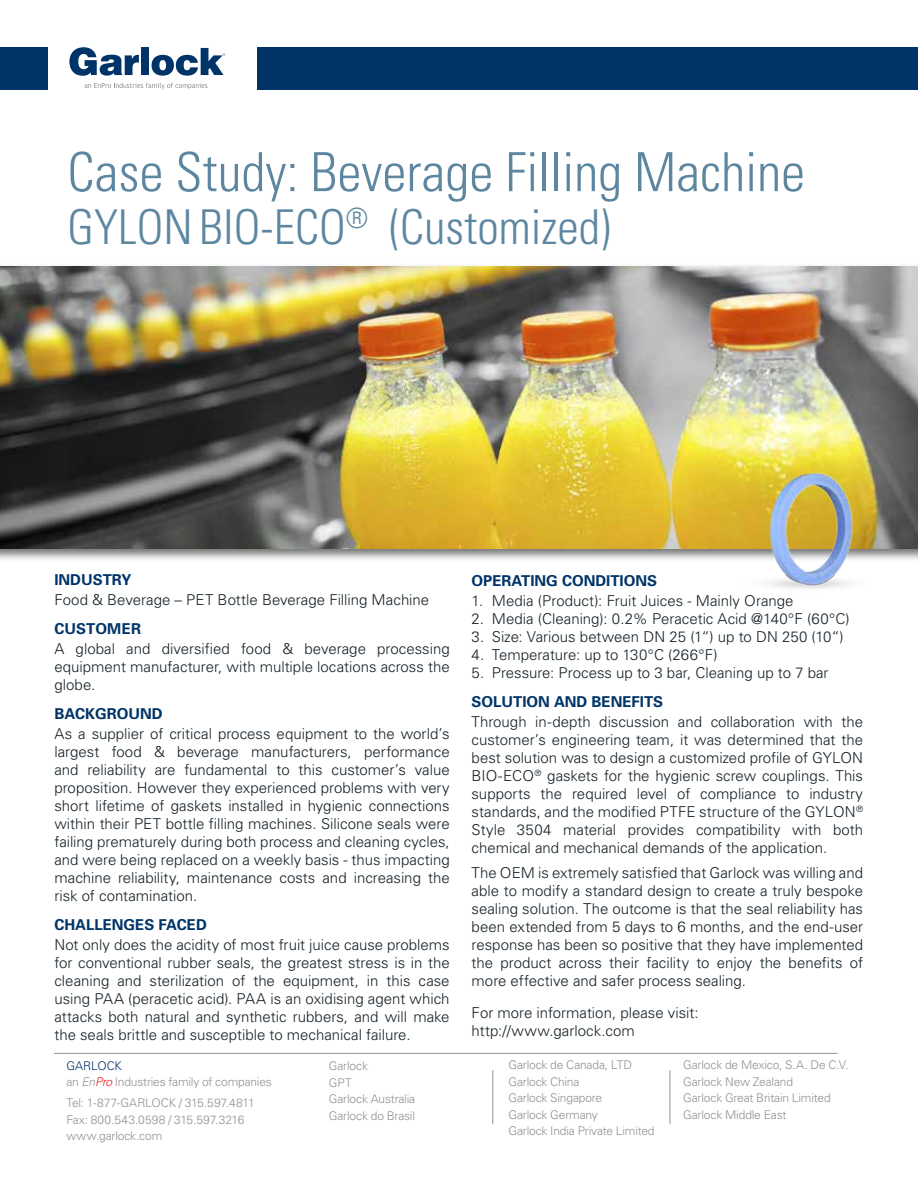
<style>
.page{position:relative;width:918px;height:1188px;background:#fff}
.page>*{position:absolute;margin:0;border:0;box-sizing:border-box;transform-origin:0 0}
.t1{font:300 condensed 54px "Univers";color:#5d87a1}
.t2{font:300 condensed 48px "Univers";color:#5d87a1}
.t3{font:300 15px/18px "Univers";color:#152128;text-align:justify}
.t4{font:700 15px "Univers";color:#003468}
.t5{font:300 12px/16.5px "Univers";letter-spacing:-.015em;color:#919195}
.s1{color:#003468}
.s2{font-style:italic}
.s3{font-style:italic;color:#ed1e24}
</style>
<div class="page">
<svg style="left:85px;top:83px;width:122px;height:6px"></svg>
<svg style="left:69px;top:47px;width:70px;height:29px"></svg>
<div style="left:141px;top:48px;width:8px;height:27px;background:#003468"></div>
<svg style="left:152px;top:48px;width:73px;height:28px"></svg>
<div style="left:0;top:47px;width:47px;height:42px;background:#003468"></div>
<div style="left:258px;top:47px;width:660px;height:42px;background:#003468"></div>
<hr style="left:54px;top:1053px;width:783px;height:1px;background:#919195">
<hr style="left:492px;top:1071px;width:1px;height:53px;background:#919195">
<hr style="left:670px;top:1071px;width:1px;height:53px;background:#919195">
<div style="left:0;top:263px;width:918px;height:299px;background:#000;opacity:.55"></div>
<img style="left:0;top:267px;width:918px;height:282px">
<img style="left:696px;top:451px;width:172px;height:138px">
<h1 class="t1" style="left:68px;top:140px;width:739px">Case Study: Beverage Filling Machine</h1>
<h2 class="t2" style="left:68px;top:198px;width:545px">GYLONBIO-ECO<sup>®</sup> (Customized)</h2>
<p class="t4" style="left:54px;top:570px;width:79px">INDUSTRY</p>
<p class="t3" style="left:54px;top:591px;width:376px">Food &amp; Beverage – PET Bottle Beverage Filling Machine</p>
<p class="t4" style="left:54px;top:619px;width:88px">CUSTOMER</p>
<p class="t3" style="left:54px;top:640px;width:397px">A global and diversified food &amp; beverage processing equipment manufacturer, with multiple locations across the globe.</p>
<p class="t4" style="left:54px;top:704px;width:110px">BACKGROUND</p>
<p class="t3" style="left:54px;top:725px;width:397px">As a supplier of critical process equipment to the world’s largest food &amp; beverage manufacturers, performance and reliability are fundamental to this customer’s value proposition. However they experienced problems with very short lifetime of gaskets installed in hygienic connections within their PET bottle filling machines. Silicone seals were failing prematurely during both process and cleaning cycles, and were being replaced on a weekly basis - thus impacting machine reliability, maintenance costs and increasing the risk of contamination.</p>
<p class="t4" style="left:54px;top:915px;width:154px">CHALLENGES FACED</p>
<p class="t3" style="left:54px;top:936px;width:397px">Not only does the acidity of most fruit juice cause problems for conventional rubber seals, the greatest stress is in the cleaning and sterilization of the equipment, in this case using PAA (peracetic acid). PAA is an oxidising agent which attacks both natural and synthetic rubbers, and will make the seals brittle and susceptible to mechanical failure.</p>
<p class="t4" style="left:472px;top:571px;width:187px">OPERATING CONDITIONS</p>
<p class="t3" style="left:472px;top:592px;width:324px">1. Media (Product): Fruit Juices - Mainly Orange</p>
<p class="t3" style="left:472px;top:610px;width:379px">2. Media (Cleaning): 0.2% Peracetic Acid @140°F (60°C)</p>
<p class="t3" style="left:472px;top:628px;width:374px">3. Size: Various between DN 25 (1“) up to DN 250 (10“)</p>
<p class="t3" style="left:472px;top:646px;width:248px">4. Temperature: up to 130°C (266°F)</p>
<p class="t3" style="left:472px;top:664px;width:359px">5. Pressure: Process up to 3 bar, Cleaning up to 7 bar</p>
<p class="t4" style="left:472px;top:692px;width:193px">SOLUTION AND BENEFITS</p>
<p class="t3" style="left:472px;top:713px;width:393px">Through in-depth discussion and collaboration with the customer’s engineering team, it was determined that the best solution was to design a customized profile of GYLON BIO-ECO<sup>®</sup> gaskets for the hygienic screw couplings. This supports the required level of compliance to industry standards, and the modified PTFE structure of the GYLON<sup>® </sup>Style 3504 material provides compatibility with both chemical and mechanical demands of the application.</p>
<p class="t3" style="left:472px;top:863px;width:393px">The OEM is extremely satisfied that Garlock was willing and able to modify a standard design to create a truly bespoke sealing solution. The outcome is that the seal reliability has been extended from 5 days to 6 months, and the end-user response has been so positive that they have implemented the product across their facility to enjoy the benefits of more effective and safer process sealing.</p>
<p class="t3" style="left:472px;top:1003px;width:229px">For more information, please visit: http://www.garlock.com</p>
<p class="t5" style="left:66px;top:1057px;width:207px"><span class="s1">GARLOCK<br></span>an <span class="s2">En</span><span class="s3">Pro</span> Industries family of companies</p>
<p class="t5" style="left:329px;top:1057px;width:88px">Garlock<br>GPT<br>Garlock Australia<br>Garlock do Brasil</p>
<p class="t5" style="left:508px;top:1056px;width:148px">Garlock de Canada, LTD<br>Garlock China<br>Garlock Singapore<br>Garlock Germany<br>Garlock India Private Limited</p>
<p class="t5" style="left:683px;top:1056px;width:167px">Garlock de Mexico, S.A. De C.V.<br>Garlock New Zealand<br>Garlock Great Britain Limited<br>Garlock Middle East</p>
<p class="t5" style="left:66px;top:1094px;width:190px">Tel: 1-877-GARLOCK / 315.597.4811<br>Fax: 800.543.0598 / 315.597.3216 www.garlock.com</p>
</div>
